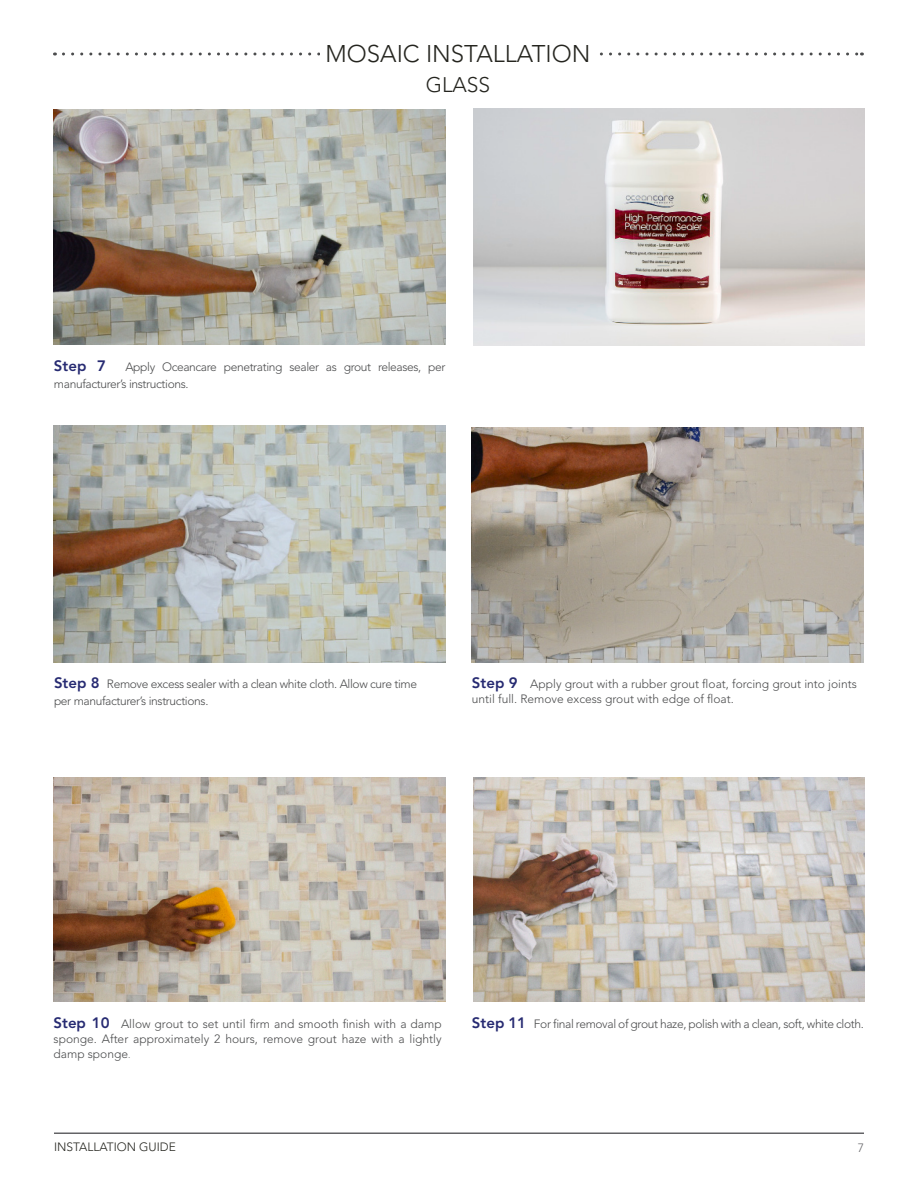
<style>
.page{position:relative;width:918px;height:1188px;background:#fff}
.page>*{position:absolute;margin:0;border:0;box-sizing:border-box;transform-origin:0 0}
.t1{font:300 24px "Avenir LT Std";color:#25251f}
.t2{font:300 21px "Avenir LT Std";color:#25251f}
.t3{font:800 15px "Avenir LT Std";color:#272b72}
.t4{font:300 12px/15px "Avenir LT Std";letter-spacing:-.03em;color:#4b4c4d;text-align:justify}
.t5{font:300 12px/15px "Avenir LT Std";color:#4b4c4d}
.t6{font:300 12px "Avenir LT Std";color:#25251f}
.t7{font:300 12px "Avenir LT Std";color:#636366}
.s1{font-weight:800;font-size:15px;color:#272b72}
.s2{font-size:9px}
</style>
<div class="page">
<hr style="left:54px;top:1132px;width:810px;height:2px;background:#636366">
<img style="left:54px;top:109px;width:391px;height:235px">
<img style="left:54px;top:426px;width:391px;height:237px">
<img style="left:54px;top:777px;width:391px;height:224px">
<img style="left:472px;top:427px;width:391px;height:236px">
<img style="left:473px;top:777px;width:392px;height:224px">
<img style="left:473px;top:108px;width:392px;height:237px">
<svg style="left:63px;top:52px;width:799px;height:4px"></svg>
<div style="left:320px;top:44px;width:276px;height:24px;background:#fff"></div>
<p class="t1" style="left:326px;top:40px;width:266px">MOSAIC INSTALLATION</p>
<p class="t2" style="left:426px;top:72px;width:66px">GLASS</p>
<p class="t3" style="left:54px;top:357px;width:54px">Step 7</p>
<p class="t4" style="left:54px;top:359px;width:393px;line-height:16.5px;text-indent:71px">Apply Oceancare penetrating sealer as grout releases, per manufacturer’s instructions.</p>
<p class="t4" style="left:54px;top:677px;width:365px"><span class="s1">Step 8</span> Remove excess sealer with a clean white cloth. Allow cure time</p>
<p class="t4" style="left:54px;top:693px;width:156px">per manufacturer’s instructions.</p>
<p class="t5" style="left:472px;top:677px;width:386px"><span class="s1">Step 9</span> Apply grout with a rubber grout float, forcing grout into joints until full. Remove excess grout with edge of float.</p>
<p class="t4" style="left:54px;top:1016px;width:390px"><span class="s1">Step 10</span> Allow grout to set until firm and smooth finish with a damp sponge. After approximately 2 hours, remove grout haze with a lightly damp sponge<span class="s2">.</span></p>
<p class="t4" style="left:472px;top:1016px;width:393px"><span class="s1">Step 11</span> For final removal of grout haze, polish with a clean, soft, white cloth.</p>
<p class="t6" style="left:54px;top:1140px;width:123px">INSTALLATION GUIDE</p>
<p class="t7" style="left:858px;top:1141px;width:8px">7</p>
</div>
